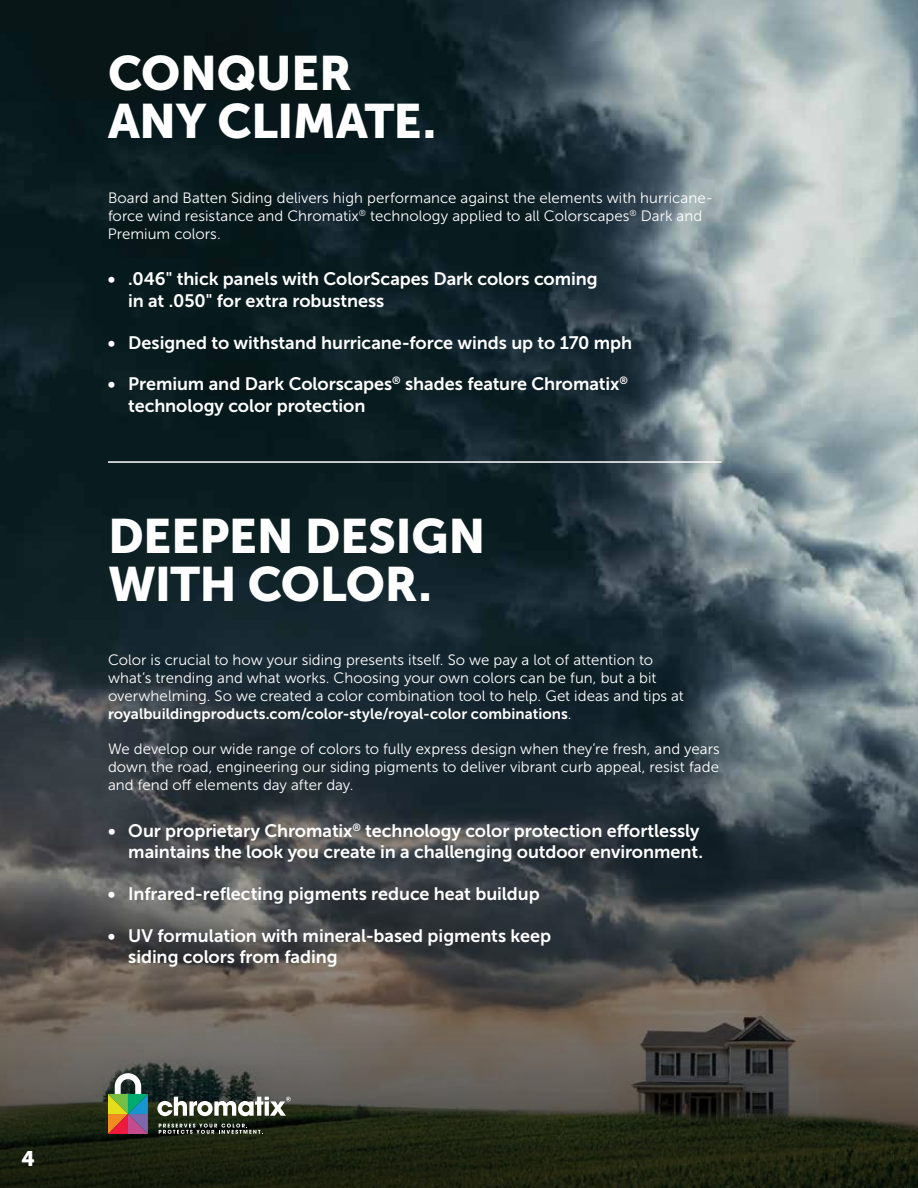
<style>
.page{position:relative;width:918px;height:1188px;background:#fff}
.page>*{position:absolute;margin:0;border:0;box-sizing:border-box;transform-origin:0 0}
.t1{font:48px/48px "Museo Sans 900";letter-spacing:-.01em;color:#fff}
.t2{font:21px "Museo Sans 900";color:#fff}
.t3{font:18px/21.6px "Museo Sans 700";letter-spacing:-.005em;color:#fff}
.t4{font:15px/18px "Museo Sans 300";letter-spacing:.005em;color:#fff}
.t5{font:15px "Museo Sans 700";letter-spacing:.005em;color:#fff}
.s1{font-family:"Museo Sans 300"}
</style>
<div class="page">
<img style="left:0;top:0;width:918px;height:666px">
<svg style="left:0;top:666px;width:918px;height:522px;background:#404442"></svg>
<svg style="left:108px;top:1073px;width:40px;height:61px;background:#837f69"></svg>
<svg style="left:159px;top:1124px;width:104px;height:10px"></svg>
<svg style="left:157px;top:1097px;width:134px;height:19px"></svg>
<hr style="left:108px;top:461px;width:613px;height:2px;background:#fff">
<h1 class="t1" style="left:108px;top:49px;width:330px">CONQUER<br>ANY CLIMATE.</h1>
<p class="t4" style="left:108px;top:189px;width:607px">Board and Batten Siding delivers high performance against the elements with hurricane&shy;force wind resistance and Chromatix<sup>®</sup> technology applied to all Colorscapes<sup>®</sup> Dark and<br>Premium colors.</p>
<p class="t3" style="left:128px;top:268px;width:471px;text-indent:-20px">• .046" thick panels with ColorScapes Dark colors coming in at .050" for extra robustness</p>
<p class="t3" style="left:108px;top:332px;width:526px">• Designed to withstand hurricane-force winds up to 170 mph</p>
<p class="t3" style="left:128px;top:373px;width:501px;text-indent:-20px">• Premium and Dark Colorscapes<sup>®</sup> shades feature Chromatix<sup>® </sup>technology color protection</p>
<h1 class="t1" style="left:108px;top:512px;width:379px">DEEPEN DESIGN<br>WITH COLOR.</h1>
<p class="t4" style="left:108px;top:650px;width:577px">Color is crucial to how your siding presents itself. So we pay a lot of attention to what’s trending and what works. Choosing your own colors can be fun, but a bit overwhelming. So we created a color combination tool to help. Get ideas and tips at</p>
<p class="t5" style="left:108px;top:705px;width:465px">royalbuildingproducts.com/color-style/royal-color combinations<span class="s1">.</span></p>
<p class="t4" style="left:108px;top:740px;width:613px;text-align:justify">We develop our wide range of colors to fully express design when they’re fresh, and years down the road, engineering our siding pigments to deliver vibrant curb appeal, resist fade and fend off elements day after day.</p>
<p class="t3" style="left:108px;top:820px;width:597px;text-align:right">• Our proprietary Chromatix<sup>®</sup> technology color protection effortlessly maintains the look you create in a challenging outdoor environment.</p>
<p class="t3" style="left:108px;top:883px;width:433px">• Infrared-reflecting pigments reduce heat buildup</p>
<p class="t3" style="left:128px;top:925px;width:424px;text-indent:-20px">• UV formulation with mineral-based pigments keep siding colors from fading</p>
<h2 class="t2" style="left:22px;top:1147px;width:15px">4</h2>
</div>
